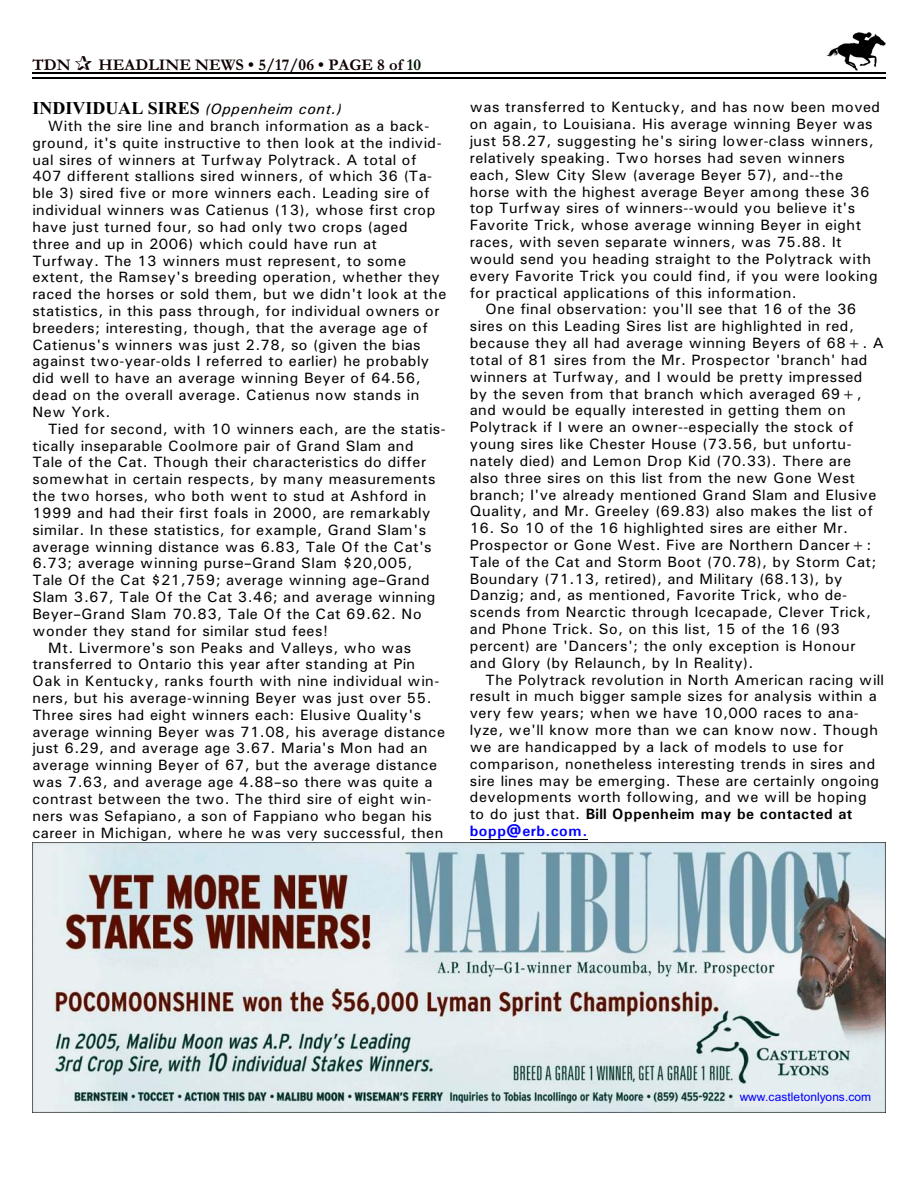
<style>
.page{position:relative;width:918px;height:1188px;background:#fff}
.page>*{position:absolute;margin:0;border:0;box-sizing:border-box;transform-origin:0 0}
.t1{font:700 16.5px "Garamond";letter-spacing:.005em;color:#0f0000}
.t2{font:15px/17px "Univers";letter-spacing:.03em;color:#000}
.t3{font:italic 15px "Univers";letter-spacing:.04em;color:#000}
.t4{font:12px "Arial";letter-spacing:.01em;color:#00f}
.s1{color:#001400}
.s2{font-family:"Times New Roman";font-weight:700;font-style:normal;font-size:18px}
.s3{font-weight:700}
.s4{font-weight:700;color:#00f}
</style>
<div class="page">
<img style="left:826px;top:32px;width:60px;height:38px">
<hr style="left:32px;top:72px;width:853px;height:1px;background:#000">
<hr style="left:32px;top:77px;width:853px;height:2px;background:#000">
<hr style="left:470px;top:839px;width:118px;height:1px;background:#000">
<img style="left:32px;top:842px;width:854px;height:270px">
<p class="t1" style="left:32px;top:59px;width:40px">TDN</p>
<p class="t1" style="left:98px;top:59px;width:324px">HEADLINE NEWS • 5/17/06 • PAGE 8 of <span class="s1">10</span></p>
<p class="t3" style="left:32px;top:104px;width:311px"><span class="s2">INDIVIDUAL SIRES</span> (Oppenheim cont.)</p>
<p class="t2" style="left:48px;top:119px;width:383px">With the sire line and branch information as a back-</p>
<p class="t2" style="left:32px;top:135px;width:411px">ground, it's quite instructive to then look at the individ-</p>
<p class="t2" style="left:32px;top:152px;width:386px">ual sires of winners at Turfway Polytrack. A total of</p>
<p class="t2" style="left:32px;top:169px;width:401px">407 different stallions sired winners, of which 36 (Ta-</p>
<p class="t2" style="left:32px;top:186px;width:399px">ble 3) sired five or more winners each. Leading sire of</p>
<p class="t2" style="left:32px;top:203px;width:404px">individual winners was Catienus (13), whose first crop</p>
<p class="t2" style="left:32px;top:220px;width:377px">have just turned four, so had only two crops (aged</p>
<p class="t2" style="left:32px;top:236px;width:346px">three and up in 2006) which could have run at</p>
<p class="t2" style="left:32px;top:253px;width:375px">Turfway. The 13 winners must represent, to some</p>
<p class="t2" style="left:32px;top:270px;width:409px">extent, the Ramsey's breeding operation, whether they</p>
<p class="t2" style="left:32px;top:287px;width:416px">raced the horses or sold them, but we didn't look at the</p>
<p class="t2" style="left:32px;top:304px;width:409px">statistics, in this pass through, for individual owners or</p>
<p class="t2" style="left:32px;top:321px;width:397px">breeders; interesting, though, that the average age of</p>
<p class="t2" style="left:32px;top:337px;width:390px">Catienus's winners was just 2.78, so (given the bias</p>
<p class="t2" style="left:32px;top:354px;width:398px">against two-year-olds I referred to earlier) he probably</p>
<p class="t2" style="left:32px;top:371px;width:390px">did well to have an average winning Beyer of 64.56,</p>
<p class="t2" style="left:32px;top:388px;width:388px">dead on the overall average. Catienus now stands in</p>
<p class="t2" style="left:32px;top:405px;width:80px">New York.</p>
<p class="t2" style="left:48px;top:421px;width:399px">Tied for second, with 10 winners each, are the statis-</p>
<p class="t2" style="left:32px;top:438px;width:383px">tically inseparable Coolmore pair of Grand Slam and</p>
<p class="t2" style="left:32px;top:455px;width:395px">Tale of the Cat. Though their characteristics do differ</p>
<p class="t2" style="left:32px;top:472px;width:405px">somewhat in certain respects, by many measurements</p>
<p class="t2" style="left:32px;top:489px;width:396px">the two horses, who both went to stud at Ashford in</p>
<p class="t2" style="left:32px;top:506px;width:400px">1999 and had their first foals in 2000, are remarkably</p>
<p class="t2" style="left:32px;top:522px;width:395px">similar. In these statistics, for example, Grand Slam's</p>
<p class="t2" style="left:32px;top:539px;width:401px">average winning distance was 6.83, Tale Of the Cat's</p>
<p class="t2" style="left:32px;top:556px;width:382px">6.73; average winning purse Grand Slam $20,005,</p>
<p class="t2" style="left:32px;top:573px;width:399px">Tale Of the Cat $21,759; average winning age Grand</p>
<p class="t2" style="left:32px;top:590px;width:405px">Slam 3.67, Tale Of the Cat 3.46; and average winning</p>
<p class="t2" style="left:32px;top:607px;width:391px">Beyer Grand Slam 70.83, Tale Of the Cat 69.62. No</p>
<p class="t2" style="left:32px;top:623px;width:297px">wonder they stand for similar stud fees!</p>
<p class="t2" style="left:48px;top:640px;width:365px">Mt. Livermore's son Peaks and Valleys, who was</p>
<p class="t2" style="left:32px;top:657px;width:384px">transferred to Ontario this year after standing at Pin</p>
<p class="t2" style="left:32px;top:674px;width:408px">Oak in Kentucky, ranks fourth with nine individual win-</p>
<p class="t2" style="left:32px;top:691px;width:401px">ners, but his average-winning Beyer was just over 55.</p>
<p class="t2" style="left:32px;top:708px;width:390px">Three sires had eight winners each: Elusive Quality's</p>
<p class="t2" style="left:32px;top:724px;width:414px">average winning Beyer was 71.08, his average distance</p>
<p class="t2" style="left:32px;top:741px;width:396px">just 6.29, and average age 3.67. Maria's Mon had an</p>
<p class="t2" style="left:32px;top:758px;width:406px">average winning Beyer of 67, but the average distance</p>
<p class="t2" style="left:32px;top:775px;width:402px">was 7.63, and average age 4.88 so there was quite a</p>
<p class="t2" style="left:32px;top:792px;width:401px">contrast between the two. The third sire of eight win-</p>
<p class="t2" style="left:32px;top:808px;width:401px">ners was Sefapiano, a son of Fappiano who began his</p>
<p class="t2" style="left:32px;top:825px;width:412px">career in Michigan, where he was very successful, then</p>
<p class="t2" style="left:470px;top:100px;width:412px">was transferred to Kentucky, and has now been moved</p>
<p class="t2" style="left:470px;top:117px;width:404px">on again, to Louisiana. His average winning Beyer was</p>
<p class="t2" style="left:470px;top:134px;width:406px">just 58.27, suggesting he's siring lower-class winners,</p>
<p class="t2" style="left:470px;top:151px;width:377px">relatively speaking. Two horses had seven winners</p>
<p class="t2" style="left:470px;top:167px;width:375px">each, Slew City Slew (average Beyer 57), and--the</p>
<p class="t2" style="left:470px;top:184px;width:401px">horse with the highest average Beyer among these 36</p>
<p class="t2" style="left:470px;top:201px;width:387px">top Turfway sires of winners--would you believe it's</p>
<p class="t2" style="left:470px;top:218px;width:393px">Favorite Trick, whose average winning Beyer in eight</p>
<p class="t2" style="left:470px;top:235px;width:373px">races, with seven separate winners, was 75.88. It</p>
<p class="t2" style="left:470px;top:252px;width:403px">would send you heading straight to the Polytrack with</p>
<p class="t2" style="left:470px;top:268px;width:409px">every Favorite Trick you could find, if you were looking</p>
<p class="t2" style="left:470px;top:285px;width:329px">for practical applications of this information.</p>
<p class="t2" style="left:485px;top:302px;width:372px">One final observation: you'll see that 16 of the 36</p>
<p class="t2" style="left:470px;top:319px;width:386px">sires on this Leading Sires list are highlighted in red,</p>
<p class="t2" style="left:470px;top:336px;width:416px">because they all had average winning Beyers of 68+. A</p>
<p class="t2" style="left:470px;top:353px;width:399px">total of 81 sires from the Mr. Prospector 'branch' had</p>
<p class="t2" style="left:470px;top:369px;width:394px">winners at Turfway, and I would be pretty impressed</p>
<p class="t2" style="left:470px;top:386px;width:393px">by the seven from that branch which averaged 69+,</p>
<p class="t2" style="left:470px;top:403px;width:377px">and would be equally interested in getting them on</p>
<p class="t2" style="left:470px;top:420px;width:385px">Polytrack if I were an owner--especially the stock of</p>
<p class="t2" style="left:470px;top:437px;width:383px">young sires like Chester House (73.56, but unfortu-</p>
<p class="t2" style="left:470px;top:454px;width:383px">nately died) and Lemon Drop Kid (70.33). There are</p>
<p class="t2" style="left:470px;top:470px;width:387px">also three sires on this list from the new Gone West</p>
<p class="t2" style="left:470px;top:487px;width:408px">branch; I've already mentioned Grand Slam and Elusive</p>
<p class="t2" style="left:470px;top:504px;width:405px">Quality, and Mr. Greeley (69.83) also makes the list of</p>
<p class="t2" style="left:470px;top:521px;width:408px">16. So 10 of the 16 highlighted sires are either Mr.<br>Prospector or Gone West. Five are Northern Dancer+:<br>Tale of the Cat and Storm Boot (70.78), by Storm Cat; Boundary (71.13, retired), and Military (68.13), by Danzig; and, as mentioned, Favorite Trick, who de&shy;scends from Nearctic through Icecapade, Clever Trick, and Phone Trick. So, on this list, 15 of the 16 (93 percent) are 'Dancers'; the only exception is Honour and Glory (by Relaunch, by In Reality).</p>
<p class="t2" style="left:470px;top:672px;width:416px;text-indent:16px">The Polytrack revolution in North American racing will result in much bigger sample sizes for analysis within a very few years; when we have 10,000 races to ana&shy;lyze, we'll know more than we can know now. Though we are handicapped by a lack of models to use for comparison, nonetheless interesting trends in sires and sire lines may be emerging. These are certainly ongoing developments worth following, and we will be hoping to do just that. <span class="s3">Bill Oppenheim may be contacted at </span><span class="s4">bopp@erb.com.</span></p>
<p class="t4" style="left:740px;top:1092px;width:133px">www.castletonlyons.com</p>
</div>
